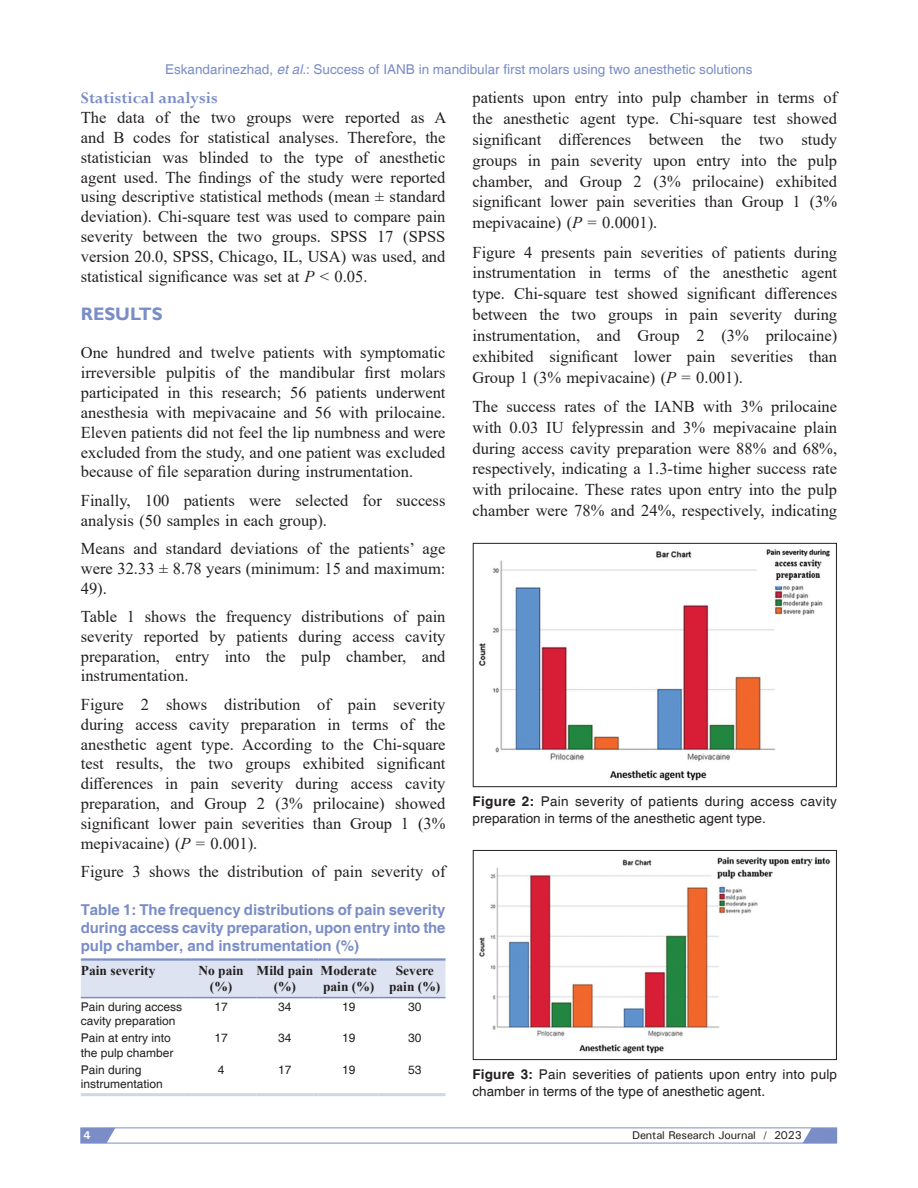
<style>
.page{position:relative;width:918px;height:1188px;background:#fff}
.page>*{position:absolute;margin:0;border:0;box-sizing:border-box;transform-origin:0 0}
.t1{font:700 18px "Perpetua";color:#7a8dc7}
.t2{font:700 18px "Gill Sans";color:#7a8dc7}
.TX{font:16.5px/19.8px "Times New Roman";color:#231f20;text-align:justify}
.TT{font:700 15px/18px "Helvetica";color:#7a8dc7;text-align:justify}
.FGC{font:13.5px/17.5px "Helvetica";letter-spacing:.015em;color:#231f20}
.t3{font:13.5px "Helvetica";color:#7a8dc7}
.TCH{font:700 13.5px/16.2px "Times New Roman";color:#231f20;text-align:center}
.TB{font:12px/14.4px "Helvetica";color:#231f20}
.TBL{font:12px/14.4px "Helvetica";color:#231f20}
.t4{font:500 11.25px "Univers";letter-spacing:-.01em;color:#231f20}
.t5{font:700 11.25px "Univers";color:#fff}
.s1{font-style:italic}
.s2{font-weight:700}
</style>
<div class="page">
<img style="left:478px;top:549px;width:353px;height:232px">
<div style="left:473px;top:543px;width:364px;height:244px;border:1px solid #231f20"></div>
<img style="left:479px;top:857px;width:352px;height:197px">
<div style="left:473px;top:850px;width:364px;height:210px;border:1px solid #231f20"></div>
<svg style="left:80px;top:1128px;width:758px;height:15px"></svg>
<hr style="left:81px;top:1093px;width:105px;height:3px;background:#d1d5eb">
<svg style="left:186px;top:1093px;width:5px;height:3px"></svg>
<hr style="left:191px;top:1093px;width:60px;height:3px;background:#d1d5eb">
<svg style="left:251px;top:1093px;width:5px;height:3px"></svg>
<hr style="left:256px;top:1093px;width:57px;height:3px;background:#d1d5eb">
<svg style="left:313px;top:1093px;width:6px;height:3px"></svg>
<hr style="left:319px;top:1093px;width:60px;height:3px;background:#d1d5eb">
<svg style="left:379px;top:1093px;width:5px;height:3px"></svg>
<hr style="left:384px;top:1093px;width:62px;height:3px;background:#d1d5eb">
<svg style="left:81px;top:958px;width:365px;height:40px;background:#d6dcee"></svg>
<hr style="left:384px;top:958px;width:62px;height:3px;background:#7a8dc7">
<p class="t3" style="left:165px;top:61px;width:589px">Eskandarinezhad, <span class="s1">et al</span>.: Success of IANB in mandibular first molars using two anesthetic solutions</p>
<h2 class="t1" style="left:81px;top:87px;width:138px">Statistical analysis</h2>
<p class="TX" style="left:81px;top:107px;width:367px">The data of the two groups were reported as A and B codes for statistical analyses. Therefore, the statistician was blinded to the type of anesthetic agent used. The findings of the study were reported using descriptive statistical methods (mean ± standard deviation). Chi‑square test was used to compare pain severity between the two groups. SPSS 17 (SPSS version 20.0, SPSS, Chicago, IL, USA) was used, and statistical significance was set at <span class="s1">P</span> &lt; 0.05.</p>
<h1 class="t2" style="left:81px;top:304px;width:83px">RESULTS</h1>
<p class="TX" style="left:81px;top:342px;width:366px">One hundred and twelve patients with symptomatic irreversible pulpitis of the mandibular first molars participated in this research; 56 patients underwent anesthesia with mepivacaine and 56 with prilocaine.<br>Eleven patients did not feel the lip numbness and were excluded from the study, and one patient was excluded because of file separation during instrumentation.</p>
<p class="TX" style="left:81px;top:490px;width:366px">Finally, 100 patients were selected for success analysis (50 samples in each group).</p>
<p class="TX" style="left:81px;top:538px;width:366px">Means and standard deviations of the patients’ age were 32.33 ± 8.78 years (minimum: 15 and maximum:<br>49).</p>
<p class="TX" style="left:81px;top:606px;width:366px">Table 1 shows the frequency distributions of pain severity reported by patients during access cavity preparation, entry into the pulp chamber, and instrumentation.</p>
<p class="TX" style="left:81px;top:694px;width:366px">Figure 2 shows distribution of pain severity during access cavity preparation in terms of the anesthetic agent type. According to the Chi‑square test results, the two groups exhibited significant differences in pain severity during access cavity preparation, and Group 2 (3% prilocaine) showed significant lower pain severities than Group 1 (3% mepivacaine) (<span class="s1">P</span> = 0.001).</p>
<p class="TX" style="left:81px;top:861px;width:366px">Figure 3 shows the distribution of pain severity of</p>
<p class="TT" style="left:81px;top:901px;width:366px">Table 1: The frequency distributions of pain severity during access cavity preparation, upon entry into the pulp chamber, and instrumentation (%)</p>
<p class="TCH" style="left:81px;top:962px;width:76px">Pain severity</p>
<p class="TCH" style="left:198px;top:962px;width:47px">No pain (%)</p>
<p class="TCH" style="left:257px;top:962px;width:58px">Mild pain (%)</p>
<p class="TCH" style="left:321px;top:962px;width:58px;text-align:left">Moderate pain (%)</p>
<p class="TCH" style="left:389px;top:962px;width:53px">Severe pain (%)</p>
<p class="TB" style="left:81px;top:1000px;width:103px">Pain during access cavity preparation</p>
<p class="TB" style="left:214px;top:1000px;width:15px">17</p>
<p class="TB" style="left:278px;top:1000px;width:15px">34</p>
<p class="TB" style="left:342px;top:1000px;width:15px">19</p>
<p class="TB" style="left:408px;top:1000px;width:15px">30</p>
<p class="TB" style="left:81px;top:1031px;width:94px">Pain at entry into the pulp chamber</p>
<p class="TB" style="left:214px;top:1031px;width:15px">17</p>
<p class="TB" style="left:278px;top:1031px;width:15px">34</p>
<p class="TB" style="left:342px;top:1031px;width:15px">19</p>
<p class="TB" style="left:408px;top:1031px;width:15px">30</p>
<p class="TBL" style="left:81px;top:1063px;width:84px">Pain during instrumentation</p>
<p class="TBL" style="left:218px;top:1063px;width:8px">4</p>
<p class="TBL" style="left:278px;top:1063px;width:15px">17</p>
<p class="TBL" style="left:342px;top:1063px;width:15px">19</p>
<p class="TBL" style="left:408px;top:1063px;width:15px">53</p>
<p class="TX" style="left:472px;top:87px;width:366px;line-height:20.9px">patients upon entry into pulp chamber in terms of the anesthetic agent type. Chi‑square test showed significant differences between the two study groups in pain severity upon entry into the pulp chamber, and Group 2 (3% prilocaine) exhibited significant lower pain severities than Group 1 (3% mepivacaine) (<span class="s1">P</span> = 0.0001).</p>
<p class="TX" style="left:472px;top:241px;width:366px;line-height:20.9px">Figure 4 presents pain severities of patients during instrumentation in terms of the anesthetic agent type. Chi‑square test showed significant differences between the two groups in pain severity during instrumentation, and Group 2 (3% prilocaine) exhibited significant lower pain severities than Group 1 (3% mepivacaine) (<span class="s1">P</span> = 0.001).</p>
<p class="TX" style="left:472px;top:395px;width:366px;line-height:20.9px">The success rates of the IANB with 3% prilocaine with 0.03 IU felypressin and 3% mepivacaine plain during access cavity preparation were 88% and 68%, respectively, indicating a 1.3‑time higher success rate with prilocaine. These rates upon entry into the pulp chamber were 78% and 24%, respectively, indicating</p>
<p class="FGC" style="left:472px;top:793px;width:366px"><span class="s2">Figure 2:</span> Pain severity of patients during access cavity preparation in terms of the anesthetic agent type.</p>
<p class="FGC" style="left:473px;top:1066px;width:366px"><span class="s2">Figure 3:</span> Pain severities of patients upon entry into pulp chamber in terms of the type of anesthetic agent.</p>
<p class="t5" style="left:84px;top:1128px;width:9px">4</p>
<p class="t4" style="left:632px;top:1128px;width:171px">Dental Research Journal / 2023</p>
</div>
